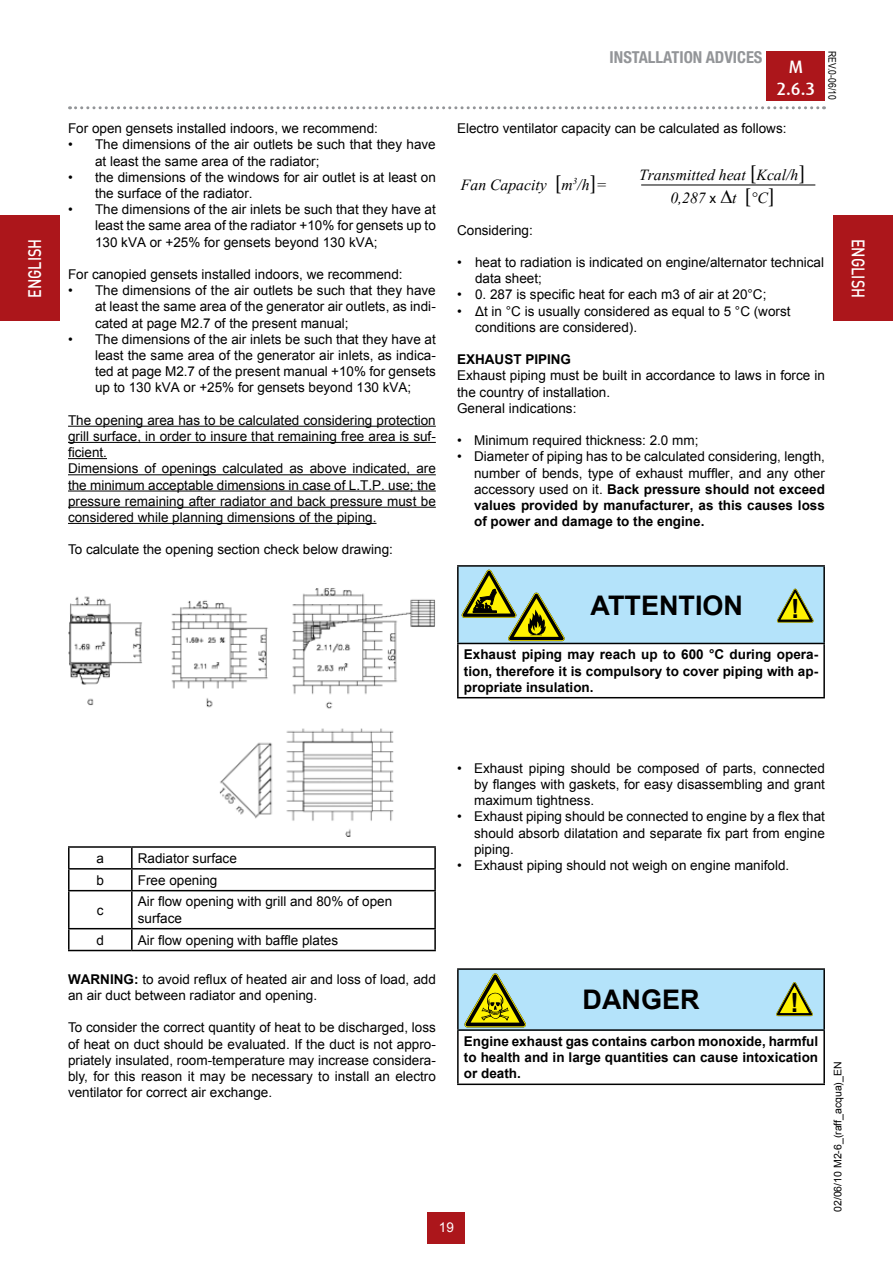
<style>
.page{position:relative;width:893px;height:1263px;background:#fff}
.page>*{position:absolute;margin:0;border:0;box-sizing:border-box;transform-origin:0 0}
.t1{font:700 27px "Arial";color:#000}
.t2{font:700 26.55px "Arial";color:#000;scale:.95 1}
.t3{font:19.5px/23.4px "Vijaya";color:#000;text-align:center}
.t4{font:500 18px "DIN Pro";color:#fff;scale:.8 1}
.t5{font:500 18px/21.6px "Dax";color:#fff;text-align:center}
.t6{font:700 condensed 16.5px "Helvetica Neue LTW1 G";color:#939598}
.t7{font:13.5px/16.2px "Arial";color:#000}
.t8{font:700 13.5px/16.2px "Arial";color:#000;text-align:justify}
.t9{font:13.5px "Arial";color:#fff}
.t10{font:10.5px "Arial";color:#000}
.t11{font:10.5px "Arial Narrow";color:#000}
.s1{font-family:"Constantia"}
.s2{font-family:"Arial";font-size:13.5px}
.s3{font-weight:700}
</style>
<div class="page">
<div style="left:767px;top:51px;width:58px;height:50px;background:#ac161b"></div>
<svg style="left:70px;top:106px;width:754px;height:3px"></svg>
<div style="left:428px;top:1212px;width:37px;height:31px;background:#ac161b"></div>
<div style="left:0;top:216px;width:60px;height:105px;background:#ac161b"></div>
<div style="left:833px;top:216px;width:60px;height:105px;background:#ac161b"></div>
<hr style="left:68px;top:426px;width:368px;height:1px;background:#000">
<hr style="left:68px;top:442px;width:368px;height:1px;background:#000">
<hr style="left:68px;top:458px;width:39px;height:1px;background:#000">
<hr style="left:68px;top:474px;width:368px;height:1px;background:#000">
<hr style="left:68px;top:490px;width:368px;height:1px;background:#000">
<hr style="left:68px;top:507px;width:368px;height:1px;background:#000">
<hr style="left:68px;top:523px;width:308px;height:1px;background:#000">
<hr style="left:68px;top:846px;width:64px;height:2px;background:#000">
<hr style="left:68px;top:848px;width:2px;height:20px;background:#000">
<hr style="left:132px;top:846px;width:304px;height:2px;background:#000">
<hr style="left:131px;top:848px;width:2px;height:20px;background:#000">
<hr style="left:434px;top:848px;width:2px;height:20px;background:#000">
<hr style="left:68px;top:868px;width:64px;height:1px;background:#000">
<hr style="left:68px;top:869px;width:2px;height:21px;background:#000">
<hr style="left:132px;top:868px;width:304px;height:1px;background:#000">
<hr style="left:131px;top:869px;width:2px;height:21px;background:#000">
<hr style="left:434px;top:869px;width:2px;height:21px;background:#000">
<hr style="left:68px;top:890px;width:64px;height:1px;background:#000">
<hr style="left:68px;top:891px;width:2px;height:37px;background:#000">
<hr style="left:132px;top:890px;width:304px;height:1px;background:#000">
<hr style="left:131px;top:891px;width:2px;height:37px;background:#000">
<hr style="left:434px;top:891px;width:2px;height:37px;background:#000">
<hr style="left:68px;top:928px;width:64px;height:1px;background:#000">
<hr style="left:68px;top:929px;width:2px;height:21px;background:#000">
<hr style="left:132px;top:928px;width:304px;height:1px;background:#000">
<hr style="left:131px;top:929px;width:2px;height:21px;background:#000">
<hr style="left:434px;top:929px;width:2px;height:21px;background:#000">
<hr style="left:68px;top:950px;width:64px;height:1px;background:#000">
<hr style="left:132px;top:950px;width:304px;height:1px;background:#000">
<img style="left:68px;top:588px;width:367px;height:249px">
<div style="left:458px;top:566px;width:366px;height:77px;background:#b4e3fa"></div>
<hr style="left:457px;top:565px;width:368px;height:2px;background:#000">
<hr style="left:457px;top:567px;width:2px;height:76px;background:#000">
<hr style="left:823px;top:567px;width:2px;height:76px;background:#000">
<hr style="left:457px;top:643px;width:368px;height:1px;background:#000">
<hr style="left:457px;top:644px;width:2px;height:53px;background:#000">
<hr style="left:823px;top:644px;width:2px;height:53px;background:#000">
<hr style="left:457px;top:697px;width:368px;height:1px;background:#000">
<svg style="left:777px;top:588px;width:37px;height:35px"></svg>
<hr style="left:641px;top:185px;width:174px;height:1px;background:#000">
<svg style="left:461px;top:569px;width:104px;height:72px"></svg>
<div style="left:458px;top:969px;width:366px;height:61px;background:#b4e3fa"></div>
<hr style="left:457px;top:968px;width:368px;height:2px;background:#000">
<hr style="left:457px;top:970px;width:2px;height:59px;background:#000">
<hr style="left:823px;top:970px;width:2px;height:59px;background:#000">
<hr style="left:457px;top:1029px;width:368px;height:2px;background:#000">
<hr style="left:457px;top:1031px;width:2px;height:52px;background:#000">
<hr style="left:823px;top:1031px;width:2px;height:52px;background:#000">
<hr style="left:457px;top:1083px;width:368px;height:2px;background:#000">
<svg style="left:464px;top:973px;width:62px;height:54px"></svg>
<svg style="left:776px;top:982px;width:37px;height:34px"></svg>
<p class="t6" style="left:610px;top:47px;width:154px">INSTALLATION ADVICES</p>
<h3 class="t5" style="left:776px;top:56px;width:41px">M<br>2.6.3</h3>
<p class="t11" style="left:840px;top:51px;width:50px;rotate:90deg">REV.0-06/10</p>
<p class="t7" style="left:457px;top:120px;width:331px">Electro ventilator capacity can be calculated as follows:</p>
<p class="t7" style="left:68px;top:120px;width:311px">For open gensets installed indoors, we recommend:</p>
<p class="t7" style="left:95px;top:137px;width:342px;text-indent:-27px">• The dimensions of the air outlets be such that they have at least the same area of the radiator;</p>
<p class="t7" style="left:95px;top:169px;width:342px;text-indent:-27px">• the dimensions of the windows for air outlet is at least on the surface of the radiator.</p>
<p class="t7" style="left:95px;top:201px;width:342px;text-align:justify;text-indent:-27px">• The dimensions of the air inlets be such that they have at least the same area of the radiator +10% for gensets up to 130 kVA or +25% for gensets beyond 130 kVA;</p>
<p class="t7" style="left:68px;top:266px;width:336px">For canopied gensets installed indoors, we recommend:</p>
<p class="t7" style="left:95px;top:282px;width:342px;text-align:justify;text-indent:-27px">• The dimensions of the air outlets be such that they have at least the same area of the generator air outlets, as indi&shy;cated at page M2.7 of the present manual;</p>
<p class="t7" style="left:95px;top:331px;width:342px;text-align:justify;text-indent:-27px">• The dimensions of the air inlets be such that they have at least the same area of the generator air inlets, as indica&shy;ted at page M2.7 of the present manual +10% for gensets up to 130 kVA or +25% for gensets beyond 130 kVA;</p>
<p class="t7" style="left:68px;top:412px;width:369px">The opening area has to be calculated considering protection grill surface, in order to insure that remaining free area is suf&shy;ficient.<br>Dimensions of openings calculated as above indicated, are the minimum acceptable dimensions in case of L.T.P. use; the pressure remaining after radiator and back pressure must be considered while planning dimensions of the piping.</p>
<p class="t7" style="left:68px;top:542px;width:326px">To calculate the opening section check below drawing:</p>
<h3 class="t3" style="left:461px;top:171px;width:147px">Fan Capacity <span class="s1">[</span>m<sup>3</sup>/h<span class="s1">]</span>=</h3>
<h3 class="t3" style="left:639px;top:161px;width:168px">Transmitted heat <span class="s1">[</span>Kcal/h<span class="s1">]<br></span>0,287 <span class="s2">x</span> ∆t <span class="s1">[</span>°C<span class="s1">]</span></h3>
<p class="t7" style="left:457px;top:222px;width:77px">Considering:</p>
<p class="t7" style="left:475px;top:254px;width:350px;text-indent:-18px">• heat to radiation is indicated on engine/alternator technical data sheet;</p>
<p class="t7" style="left:457px;top:287px;width:311px">• 0. 287 is specific heat for each m3 of air at 20°C;</p>
<p class="t7" style="left:475px;top:303px;width:317px;text-indent:-18px">• Δt in °C is usually considered as equal to 5 °C (worst conditions are considered).</p>
<p class="t8" style="left:457px;top:352px;width:113px">Exhaust piping</p>
<p class="t7" style="left:457px;top:368px;width:369px">Exhaust piping must be built in accordance to laws in force in the country of installation.<br>General indications:</p>
<p class="t7" style="left:457px;top:432px;width:243px">• Minimum required thickness: 2.0 mm;</p>
<p class="t7" style="left:474px;top:449px;width:352px;text-align:justify;text-indent:-17px">• Diameter of piping has to be calculated considering, length, number of bends, type of exhaust muffler, and any other accessory used on it. <span class="s3">Back pressure should not exceed values provided by manufacturer, as this causes loss of power and damage to the engine.</span></p>
<h3 class="t4" style="left:22px;top:298px;width:76px;rotate:-90deg">ENGLISH</h3>
<h3 class="t4" style="left:871px;top:239px;width:76px;rotate:90deg">ENGLISH</h3>
<h1 class="t1" style="left:590px;top:587px;width:4px">ATTENTION</h1>
<p class="t8" style="left:464px;top:647px;width:356px">Exhaust piping may reach up to 600 °C during opera&shy;tion, therefore it is compulsory to cover piping with ap&shy;propriate insulation.</p>
<h2 class="t2" style="left:791px;top:591px;width:10px">!</h2>
<p class="t7" style="left:97px;top:850px;width:9px">a</p>
<p class="t7" style="left:138px;top:850px;width:101px">Radiator surface</p>
<p class="t7" style="left:97px;top:872px;width:9px">b</p>
<p class="t7" style="left:138px;top:872px;width:81px">Free opening</p>
<p class="t7" style="left:97px;top:902px;width:8px">c</p>
<p class="t7" style="left:138px;top:894px;width:256px">Air flow opening with grill and 80% of open surface</p>
<p class="t7" style="left:97px;top:932px;width:9px">d</p>
<p class="t7" style="left:138px;top:932px;width:202px">Air flow opening with baffle plates</p>
<p class="t7" style="left:474px;top:760px;width:352px;text-align:justify;text-indent:-17px">• Exhaust piping should be composed of parts, connected by flanges with gaskets, for easy disassembling and grant maximum tightness.</p>
<p class="t7" style="left:474px;top:809px;width:352px;text-align:justify;text-indent:-17px">• Exhaust piping should be connected to engine by a flex that should absorb dilatation and separate fix part from engine piping.</p>
<p class="t7" style="left:457px;top:857px;width:334px">• Exhaust piping should not weigh on engine manifold.</p>
<p class="t7" style="left:68px;top:971px;width:369px;text-indent:55px"><span class="s3">G:</span> to avoid reflux of heated air and loss of load, add an air duct between radiator and opening.</p>
<p class="t7" style="left:68px;top:1020px;width:369px;text-align:justify">To consider the correct quantity of heat to be discharged, loss of heat on duct should be evaluated. If the duct is not appro&shy;priately insulated, room-temperature may increase considera&shy;bly, for this reason it may be necessary to install an electro ventilator for correct air exchange.</p>
<p class="t8" style="left:68px;top:971px;width:23px">WARNIN</p>
<h1 class="t1" style="left:582px;top:982px;width:20px">DAN</h1>
<h1 class="t1" style="left:641px;top:982px;width:40px">GER</h1>
<p class="t8" style="left:464px;top:1033px;width:356px">Engine exhaust gas contains carbon monoxide, harmful to health and in large quantities can cause intoxication or death.</p>
<h2 class="t2" style="left:790px;top:985px;width:10px">!</h2>
<p class="t9" style="left:439px;top:1219px;width:17px">19</p>
<p class="t10" style="left:831px;top:1212px;width:152px;rotate:-90deg">02/06/10 M2-6_(raff_acqua)_EN</p>
</div>
